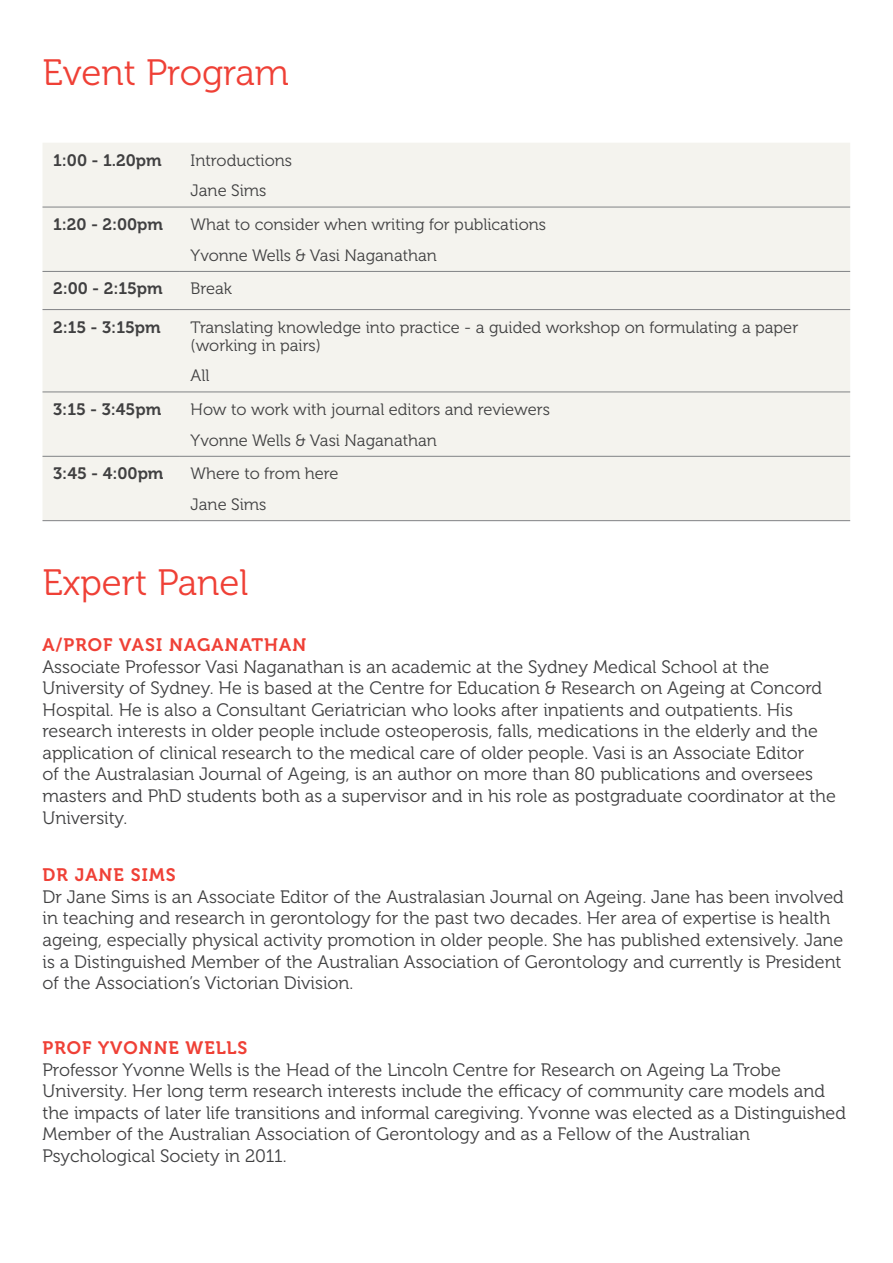
<style>
.page{position:relative;width:893px;height:1263px;background:#fff}
.page>*{position:absolute;margin:0;border:0;box-sizing:border-box;transform-origin:0 0}
.t1{font:36.6px "Museo 300";color:#ef4036}
.t2{font:18px/21.6px "Museo 300";color:#404041}
.t3{font:18px "Museo 700";letter-spacing:.06em;color:#ef4036}
.t4{font:16.5px/30.8px "Museo 300";color:#404041}
.t5{font:16.5px "Museo 700";color:#404041}
</style>
<div class="page">
<div style="left:43px;top:143px;width:807px;height:377px;background:#f4f3ee"></div>
<hr style="left:43px;top:207px;width:137px;height:1px;background:#808285">
<hr style="left:180px;top:207px;width:670px;height:1px;background:#808285">
<hr style="left:43px;top:271px;width:137px;height:1px;background:#808285">
<hr style="left:180px;top:271px;width:670px;height:1px;background:#808285">
<hr style="left:43px;top:309px;width:137px;height:1px;background:#808285">
<hr style="left:180px;top:309px;width:670px;height:1px;background:#808285">
<hr style="left:43px;top:392px;width:137px;height:1px;background:#808285">
<hr style="left:180px;top:392px;width:670px;height:1px;background:#808285">
<hr style="left:43px;top:456px;width:137px;height:1px;background:#808285">
<hr style="left:180px;top:456px;width:670px;height:1px;background:#808285">
<hr style="left:43px;top:520px;width:137px;height:1px;background:#808285">
<hr style="left:180px;top:520px;width:670px;height:1px;background:#808285">
<h1 class="t1" style="left:43px;top:59px;width:248px">Event Program</h1>
<p class="t5" style="left:53px;top:150px;width:110px">1:00 - 1.20pm</p>
<p class="t4" style="left:191px;top:146px;width:103px">Introductions<br>Jane Sims</p>
<p class="t5" style="left:53px;top:215px;width:111px">1:20 - 2:00pm</p>
<p class="t4" style="left:191px;top:210px;width:357px">What to consider when writing for publications<br>Yvonne Wells &amp; Vasi Naganathan</p>
<p class="t5" style="left:53px;top:279px;width:111px">2:00 - 2:15pm</p>
<p class="t4" style="left:191px;top:275px;width:43px">Break</p>
<p class="t5" style="left:53px;top:317px;width:109px">2:15 - 3:15pm</p>
<p class="t4" style="left:191px;top:319px;width:609px;line-height:18px">Translating knowledge into practice - a guided workshop on formulating a paper (working in pairs)</p>
<p class="t4" style="left:191px;top:361px;width:20px">All</p>
<p class="t5" style="left:53px;top:400px;width:110px">3:15 - 3:45pm</p>
<p class="t4" style="left:191px;top:395px;width:361px">How to work with journal editors and reviewers<br>Yvonne Wells &amp; Vasi Naganathan</p>
<p class="t5" style="left:53px;top:464px;width:112px">3:45 - 4:00pm</p>
<p class="t4" style="left:191px;top:459px;width:149px">Where to from here<br>Jane Sims</p>
<h1 class="t1" style="left:43px;top:569px;width:208px">Expert Panel</h1>
<p class="t3" style="left:43px;top:634px;width:265px">A/PROF VASI NAGANATHAN</p>
<p class="t2" style="left:43px;top:657px;width:795px">Associate Professor Vasi Naganathan is an academic at the Sydney Medical School at the University of Sydney. He is based at the Centre for Education &amp; Research on Ageing at Concord Hospital. He is also a Consultant Geriatrician who looks after inpatients and outpatients. His research interests in older people include osteoperosis, falls, medications in the elderly and the application of clinical research to the medical care of older people. Vasi is an Associate Editor<br>of the Australasian Journal of Ageing, is an author on more than 80 publications and oversees masters and PhD students both as a supervisor and in his role as postgraduate coordinator at the University.</p>
<p class="t3" style="left:43px;top:864px;width:135px">DR JANE SIMS</p>
<p class="t2" style="left:43px;top:887px;width:803px">Dr Jane Sims is an Associate Editor of the Australasian Journal on Ageing. Jane has been involved in teaching and research in gerontology for the past two decades. Her area of expertise is health ageing, especially physical activity promotion in older people. She has published extensively. Jane is a Distinguished Member of the Australian Association of Gerontology and currently is President of the Association’s Victorian Division.</p>
<p class="t3" style="left:43px;top:1037px;width:206px">PROF YVONNE WELLS</p>
<p class="t2" style="left:43px;top:1060px;width:805px">Professor Yvonne Wells is the Head of the Lincoln Centre for Research on Ageing La Trobe University. Her long term research interests include the efficacy of community care models and the impacts of later life transitions and informal caregiving. Yvonne was elected as a Distinguished Member of the Australian Association of Gerontology and as a Fellow of the Australian Psychological Society in 2011.</p>
</div>
